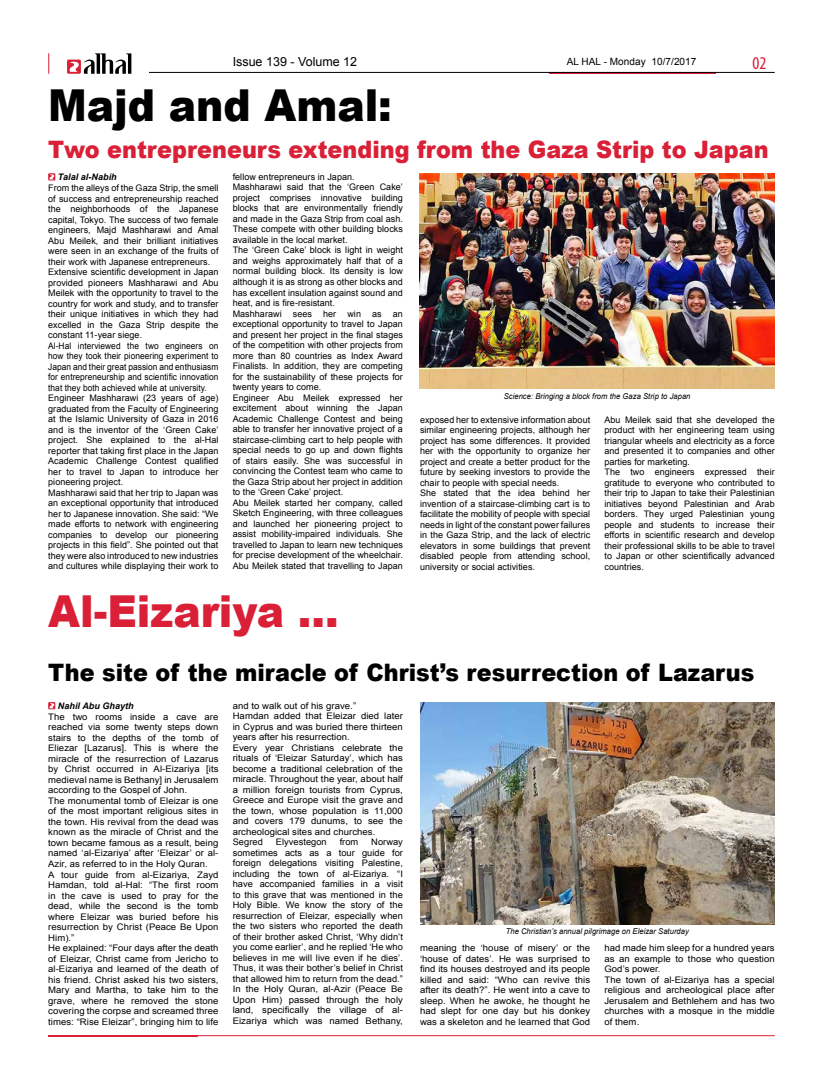
<style>
.page{position:relative;width:823px;height:1078px;background:#fff}
.page>*{position:absolute;margin:0;border:0;box-sizing:border-box;transform-origin:0 0}
.t1{font:900 44px "Arial";color:#000;scale:.93 1}
.t2{font:900 44px "Arial";color:#da2037;scale:.93 1}
.t3{font:900 24px "Arial";color:#000;scale:.93 1}
.t4{font:900 24px "Arial";color:#da2037;scale:.93 1}
.t5{font:condensed 18px "Myriad Pro";color:#da2037}
.t6{font:12.5px "Arial";color:#000}
.t7{font:10px "Arial";letter-spacing:.005em;color:#000}
.t8{font:9px/10.5px "Arial";letter-spacing:.005em;color:#000}
.t9{font:9px/10.5px "Arial";letter-spacing:.005em;color:#000;scale:1.06 1}
.t10{font:italic 700 9px "Arial";letter-spacing:.005em;color:#000}
.t11{font:italic 8px "Arial";letter-spacing:.005em;color:#000;scale:.95 1}
</style>
<div class="page">
<hr style="left:549px;top:73px;width:166px;height:1px;background:#da2037">
<hr style="left:149px;top:72px;width:625px;height:1px;background:#000">
<svg style="left:48px;top:53px;width:1px;height:21px"></svg>
<svg style="left:67px;top:60px;width:14px;height:14px"></svg>
<svg style="left:68px;top:53px;width:63px;height:21px"></svg>
<hr style="left:48px;top:1035px;width:726px;height:1px;background:#da2037">
<svg style="left:48px;top:702px;width:7px;height:7px"></svg>
<svg style="left:49px;top:702px;width:6px;height:6px"></svg>
<svg style="left:48px;top:173px;width:7px;height:7px"></svg>
<svg style="left:49px;top:174px;width:6px;height:6px"></svg>
<img style="left:419px;top:173px;width:355px;height:215px">
<img style="left:420px;top:702px;width:354px;height:222px">
<h3 class="t6" style="left:232px;top:53px;width:126px">Issue 139 - Volume 12</h3>
<p class="t7" style="left:566px;top:55px;width:131px">AL HAL - Monday 10/7/2017</p>
<h3 class="t5" style="left:752px;top:52px;width:15px">02</h3>
<h1 class="t1" style="left:48px;top:73px;width:371px">Majd and Amal:</h1>
<h2 class="t4" style="left:48px;top:131px;width:775px">Two entrepreneurs extending from the Gaza Strip to Japan</h2>
<p class="t10" style="left:58px;top:171px;width:60px">Talal al-Nabih</p>
<p class="t8" style="left:48px;top:183px;width:172px">From the alleys of the Gaza Strip, the smell of success and entrepreneurship reached the neighborhoods of the Japanese capital, Tokyo. The success of two female engineers, Majd Mashharawi and Amal Abu Meilek, and their brilliant initiatives were seen in an exchange of the fruits of their work with Japanese entrepreneurs.<br>Extensive scientific development in Japan provided pioneers Mashharawi and Abu Meilek with the opportunity to travel to the country for work and study, and to transfer their unique initiatives in which they had excelled in the Gaza Strip despite the constant 11-year siege.<br>Al-Hal interviewed the two engineers on how they took their pioneering experiment to Japan and their great passion and enthusiasm for entrepreneurship and scientific innovation that they both achieved while at university.<br>Engineer Mashharawi (23 years of age) graduated from the Faculty of Engineering at the Islamic University of Gaza in 2016 and is the inventor of the ‘Green Cake’ project. She explained to the al-Hal reporter that taking first place in the Japan Academic Challenge Contest qualified her to travel to Japan to introduce her pioneering project.<br>Mashharawi said that her trip to Japan was an exceptional opportunity that introduced her to Japanese innovation. She said: “We made efforts to network with engineering companies to develop our pioneering projects in this field”. She pointed out that they were also introduced to new industries and cultures while displaying their work to</p>
<p class="t8" style="left:232px;top:171px;width:172px">fellow entrepreneurs in Japan.<br>Mashharawi said that the ‘Green Cake’ project comprises innovative building blocks that are environmentally friendly and made in the Gaza Strip from coal ash.<br>These compete with other building blocks available in the local market.<br>The ‘Green Cake’ block is light in weight and weighs approximately half that of a normal building block. Its density is low although it is as strong as other blocks and has excellent insulation against sound and heat, and is fire-resistant.<br>Mashharawi sees her win as an exceptional opportunity to travel to Japan and present her project in the final stages of the competition with other projects from more than 80 countries as Index Award Finalists. In addition, they are competing for the sustainability of these projects for twenty years to come.<br>Engineer Abu Meilek expressed her excitement about winning the Japan Academic Challenge Contest and being able to transfer her innovative project of a staircase-climbing cart to help people with special needs to go up and down flights of stairs easily. She was successful in convincing the Contest team who came to the Gaza Strip about her project in addition to the ‘Green Cake’ project.<br>Abu Meilek started her company, called Sketch Engineering, with three colleagues and launched her pioneering project to assist mobility-impaired individuals. She travelled to Japan to learn new techniques for precise development of the wheelchair.<br>Abu Meilek stated that travelling to Japan</p>
<p class="t11" style="left:503px;top:391px;width:198px">Science: Bringing a block from the Gaza Strip to Japan</p>
<p class="t8" style="left:420px;top:414px;width:172px">exposed her to extensive information about similar engineering projects, although her project has some differences. It provided her with the opportunity to organize her project and create a better product for the future by seeking investors to provide the chair to people with special needs.<br>She stated that the idea behind her invention of a staircase-climbing cart is to facilitate the mobility of people with special needs in light of the constant power failures in the Gaza Strip, and the lack of electric elevators in some buildings that prevent disabled people from attending school, university or social activities.</p>
<p class="t8" style="left:604px;top:414px;width:172px">Abu Meilek said that she developed the product with her engineering team using triangular wheels and electricity as a force and presented it to companies and other parties for marketing.<br>The two engineers expressed their gratitude to everyone who contributed to their trip to Japan to take their Palestinian initiatives beyond Palestinian and Arab borders. They urged Palestinian young people and students to increase their efforts in scientific research and develop their professional skills to be able to travel to Japan or other scientifically advanced countries.</p>
<h1 class="t2" style="left:48px;top:579px;width:314px">Al-Eizariya …</h1>
<h2 class="t3" style="left:48px;top:654px;width:760px">The site of the miracle of Christ’s resurrection of Lazarus</h2>
<p class="t10" style="left:58px;top:700px;width:77px">Nahil Abu Ghayth</p>
<p class="t9" style="left:48px;top:711px;width:162px">The two rooms inside a cave are reached via some twenty steps down stairs to the depths of the tomb of Eliezar [Lazarus]. This is where the miracle of the resurrection of Lazarus by Christ occurred in Al-Eizariya [its medieval name is Bethany] in Jerusalem according to the Gospel of John.<br>The monumental tomb of Eleizar is one of the most important religious sites in the town. His revival from the dead was known as the miracle of Christ and the town became famous as a result, being named ‘al-Eizariya’ after ‘Eleizar’ or al-Azir, as referred to in the Holy Quran.<br>A tour guide from al-Eizariya, Zayd Hamdan, told al-Hal: “The first room in the cave is used to pray for the dead, while the second is the tomb where Eleizar was buried before his resurrection by Christ (Peace Be Upon Him).”<br>He explained: “Four days after the death of Eleizar, Christ came from Jericho to al-Eizariya and learned of the death of his friend. Christ asked his two sisters, Mary and Martha, to take him to the grave, where he removed the stone covering the corpse and screamed three times: “Rise Eleizar”, bringing him to life</p>
<p class="t9" style="left:232px;top:700px;width:162px">and to walk out of his grave.”<br>Hamdan added that Eleizar died later in Cyprus and was buried there thirteen years after his resurrection.<br>Every year Christians celebrate the rituals of ‘Eleizar Saturday’, which has become a traditional celebration of the miracle. Throughout the year, about half a million foreign tourists from Cyprus, Greece and Europe visit the grave and the town, whose population is 11,000 and covers 179 dunums, to see the archeological sites and churches.<br>Segred</p>
<p class="t8" style="left:275px;top:836px;width:52px">Elyvestegon</p>
<p class="t8" style="left:339px;top:836px;width:20px">from</p>
<p class="t8" style="left:232px;top:836px;width:172px;text-align:justify;text-indent:138px">Norway sometimes acts as a tour guide for foreign delegations visiting Palestine, including the town of al-Eizariya. “I have accompanied families in a visit to this grave that was mentioned in the Holy Bible. We know the story of the resurrection of Eleizar, especially when the two sisters who reported the death of their brother asked Christ, ‘Why didn’t you come earlier’, and he replied ‘He who believes in me will live even if he dies’.<br>Thus, it was their bother’s belief in Christ that allowed him to return from the dead.” In the Holy Quran, al-Azir (Peace Be Upon Him) passed through the holy land, specifically the village of al-Eizariya which was named Bethany,</p>
<p class="t11" style="left:505px;top:925px;width:194px">The Christian’s annual pilgrimage on Eleizar Saturday</p>
<p class="t9" style="left:420px;top:942px;width:162px;text-align:justify">meaning the ‘house of misery’ or the ‘house of dates’. He was surprised to find its houses destroyed and its people killed and said: “Who can revive this after its death?”. He went into a cave to sleep. When he awoke, he thought he had slept for one day but his donkey was a skeleton and he learned that God</p>
<p class="t9" style="left:604px;top:942px;width:162px">had made him sleep for a hundred years as an example to those who question<br>God’s power.<br>The town of al-Eizariya has a special religious and archeological place after<br>Jerusalem and Bethlehem and has two churches with a mosque in the middle of them.</p>
</div>
